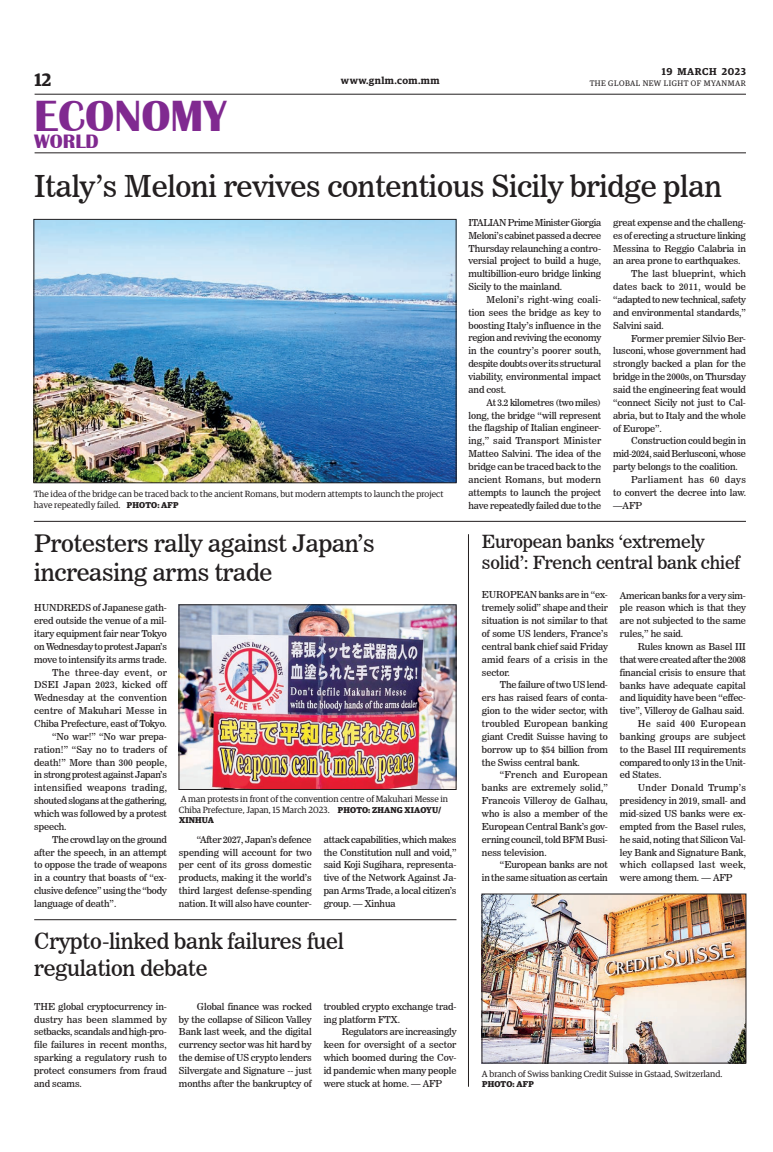
<style>
.page{position:relative;width:773px;height:1152px;background:#fff}
.page>*{position:absolute;margin:0;border:0;box-sizing:border-box;transform-origin:0 0}
.t1{font:700 45px "Britannic";color:#802990}
._2_Clm_Head{font:30px "News 706 BT Roman C";letter-spacing:-.01em;color:#231f20}
._2_Clm_Head-2{font:24px/28.8px "News 706 BT Roman C";letter-spacing:-.01em;color:#231f20}
._2_Clm_Head-3{font:22px "News 706 BT Roman C";letter-spacing:-.01em;color:#231f20}
.t2{font:700 20px "Britannic";color:#802990}
._2_Clm_Head-4{font:18px/21.6px "News 706 BT Roman C";letter-spacing:-.01em;color:#231f20}
.t3{font:600 18px "Guardian Egyp";color:#231f20}
.t4{font:600 10px "Guardian Egyp";letter-spacing:.05em;color:#231f20}
._2nd_Body{font:9.5px/12.9px "News 706 BT Roman C";letter-spacing:-.01em;color:#231f20;text-align:justify}
.Normal_Para{font:9.5px/12.9px "News 706 BT Roman C";letter-spacing:-.01em;color:#231f20;text-align:justify}
.t5{font:9px/10.8px "Guardian Egyp";color:#231f20}
.t6{font:700 8.5px "Guardian Egyp";letter-spacing:.02em;color:#231f20}
.t7{font:8px "Guardian Egyp";letter-spacing:.06em;color:#231f20}
.s1{font-weight:700;font-size:8.5px}
</style>
<div class="page">
<hr style="left:35px;top:94px;width:711px;height:1px;background:#231f20">
<hr style="left:35px;top:153px;width:711px;height:1px;background:#231f20">
<img style="left:36px;top:221px;width:418px;height:260px">
<div style="left:34px;top:219px;width:422px;height:264px;border:1px solid #231f20"></div>
<img style="left:181px;top:607px;width:273px;height:181px">
<div style="left:179px;top:605px;width:277px;height:185px;border:1px solid #231f20"></div>
<img style="left:484px;top:896px;width:260px;height:165px">
<div style="left:482px;top:894px;width:264px;height:169px;border:1px solid #231f20"></div>
<hr style="left:34px;top:521px;width:712px;height:1px;background:#231f20">
<hr style="left:34px;top:919px;width:422px;height:1px;background:#231f20">
<hr style="left:468px;top:534px;width:1px;height:553px;background:#231f20">
<h3 class="t3" style="left:35px;top:67px;width:18px">12</h3>
<p class="t4" style="left:661px;top:64px;width:86px">19 MARCH 2023</p>
<p class="t4" style="left:341px;top:73px;width:100px">www.gnlm.com.mm</p>
<p class="t7" style="left:589px;top:78px;width:158px">THE GLOBAL NEW LIGHT OF MYANMAR</p>
<h1 class="t1" style="left:34px;top:90px;width:194px">ECONOMY</h1>
<h3 class="t2" style="left:34px;top:130px;width:66px">WORLD</h3>
<p class="_2_Clm_Head" style="left:34px;top:168px;width:689px">Italy’s Meloni revives contentious Sicily bridge plan</p>
<p class="Normal_Para" style="left:468px;top:216px;width:134px">ITALIAN Prime Minister Giorgia Meloni’s cabinet passed a decree Thursday relaunching a contro&shy;versial project to build a huge, multibillion-euro bridge linking Sicily to the mainland.</p>
<p class="_2nd_Body" style="left:468px;top:293px;width:134px;text-indent:18px">Meloni’s right-wing coali&shy;tion sees the bridge as key to boosting Italy’s influence in the region and reviving the economy in the country’s poorer south, despite doubts over its structural viability, environmental impact and cost.</p>
<p class="_2nd_Body" style="left:468px;top:396px;width:134px;text-indent:18px">At 3.2 kilometres (two miles) long, the bridge “will represent the flagship of Italian engineer&shy;ing,” said Transport Minister Matteo Salvini. The idea of the bridge can be traced back to the ancient Romans, but modern attempts to launch the project have repeatedly failed due to the</p>
<p class="_2nd_Body" style="left:613px;top:216px;width:134px">great expense and the challeng&shy;es of erecting a structure linking Messina to Reggio Calabria in an area prone to earthquakes.</p>
<p class="_2nd_Body" style="left:613px;top:267px;width:134px;text-indent:18px">The last blueprint, which dates back to 2011, would be “adapted to new technical, safety and environmental standards,” Salvini said.</p>
<p class="_2nd_Body" style="left:613px;top:332px;width:134px;text-indent:18px">Former premier Silvio Ber&shy;lusconi, whose government had strongly backed a plan for the bridge in the 2000s, on Thursday said the engineering feat would “connect Sicily not just to Cal&shy;abria, but to Italy and the whole of Europe”.</p>
<p class="_2nd_Body" style="left:613px;top:435px;width:134px;text-indent:18px">Construction could begin in mid-2024, said Berlusconi, whose party belongs to the coalition.</p>
<p class="_2nd_Body" style="left:613px;top:473px;width:134px;text-indent:18px">Parliament has 60 days to convert the decree into law. —AFP</p>
<p class="t5" style="left:34px;top:488px;width:411px">The idea of the bridge can be traced back to the ancient Romans, but modern attempts to launch the project have repeatedly failed. <span class="s1">PHOTO: AFP</span></p>
<p class="_2_Clm_Head-2" style="left:34px;top:529px;width:342px">Protesters rally against Japan’s increasing arms trade</p>
<p class="Normal_Para" style="left:34px;top:601px;width:134px">HUNDREDS of Japanese gath&shy;ered outside the venue of a mil&shy;itary equipment fair near Tokyo on Wednesday to protest Japan’s move to intensify its arms trade.</p>
<p class="_2nd_Body" style="left:34px;top:666px;width:134px;text-indent:18px">The three-day event, or DSEI Japan 2023, kicked off Wednesday at the convention centre of Makuhari Messe in Chiba Prefecture, east of Tokyo.</p>
<p class="_2nd_Body" style="left:34px;top:730px;width:134px;text-indent:18px">“No war!” “No war prepa&shy;ration!” “Say no to traders of death!” More than 300 people, in strong protest against Japan’s intensified weapons trading, shouted slogans at the gathering, which was followed by a protest speech.</p>
<p class="_2nd_Body" style="left:34px;top:833px;width:134px;text-indent:18px">The crowd lay on the ground after the speech, in an attempt to oppose the trade of weapons in a country that boasts of “ex&shy;clusive defence” using the “body language of death”.</p>
<p class="_2nd_Body" style="left:179px;top:833px;width:134px;text-indent:18px">“After 2027, Japan’s defence spending will account for two per cent of its gross domestic products, making it the world’s third largest defense-spending nation. It will also have counter-</p>
<p class="_2nd_Body" style="left:324px;top:833px;width:134px">attack capabilities, which makes the Constitution null and void,” said Koji Sugihara, representa&shy;tive of the Network Against Ja&shy;pan Arms Trade, a local citizen’s group. — Xinhua</p>
<p class="_2_Clm_Head-4" style="left:482px;top:531px;width:259px">European banks ‘extremely solid’: French central bank chief</p>
<p class="Normal_Para" style="left:482px;top:589px;width:127px">EUROPEAN banks are in “ex&shy;tremely solid” shape and their situation is not similar to that of some US lenders, France’s central bank chief said Friday amid fears of a crisis in the sector.</p>
<p class="_2nd_Body" style="left:482px;top:679px;width:127px;text-indent:18px">The failure of two US lend&shy;ers has raised fears of conta&shy;gion to the wider sector, with troubled European banking giant Credit Suisse having to borrow up to $54 billion from the Swiss central bank.</p>
<p class="_2nd_Body" style="left:482px;top:769px;width:127px;text-indent:18px">“French and European banks are extremely solid,” Francois Villeroy de Galhau, who is also a member of the European Central Bank’s gov&shy;erning council, told BFM Busi&shy;ness television.</p>
<p class="_2nd_Body" style="left:482px;top:858px;width:127px;text-align:right">“European banks are not<br>in the same situation as certain</p>
<p class="_2nd_Body" style="left:620px;top:589px;width:127px">American banks for a very sim&shy;ple reason which is that they are not subjected to the same rules,” he said.</p>
<p class="_2nd_Body" style="left:620px;top:640px;width:127px;text-indent:18px">Rules known as Basel III that were created after the 2008 financial crisis to ensure that banks have adequate capital and liquidity have been “effec&shy;tive”, Villeroy de Galhau said.</p>
<p class="_2nd_Body" style="left:620px;top:717px;width:127px;text-indent:18px">He said 400 European banking groups are subject to the Basel III requirements compared to only 13 in the Unit&shy;ed States.</p>
<p class="_2nd_Body" style="left:620px;top:781px;width:127px;text-indent:18px">Under Donald Trump’s presidency in 2019, small- and mid-sized US banks were ex&shy;empted from the Basel rules, he said, noting that Silicon Val&shy;ley Bank and Signature Bank, which collapsed last week, were among them. — AFP</p>
<p class="t5" style="left:179px;top:793px;width:271px">A man protests in front of the convention centre of Makuhari Messe in<br>Chiba Prefecture, Japan, 15 March 2023. <span class="s1">PHOTO: ZHANG XIAOYU/</span></p>
<p class="t6" style="left:179px;top:814px;width:36px">XINHUA</p>
<p class="_2_Clm_Head-3" style="left:34px;top:928px;width:311px">Crypto-linked bank failures fuel</p>
<p class="_2_Clm_Head-3" style="left:34px;top:955px;width:175px">regulation debate</p>
<p class="Normal_Para" style="left:34px;top:1000px;width:134px">THE global cryptocurrency in&shy;dustry has been slammed by setbacks, scandals and high-pro&shy;file failures in recent months, sparking a regulatory rush to protect consumers from fraud and scams.</p>
<p class="_2nd_Body" style="left:179px;top:1000px;width:134px;text-indent:18px">Global finance was rocked by the collapse of Silicon Valley Bank last week, and the digital currency sector was hit hard by the demise of US crypto lenders Silvergate and Signature -- just months after the bankruptcy of</p>
<p class="_2nd_Body" style="left:324px;top:1000px;width:134px">troubled crypto exchange trad&shy;ing platform FTX.</p>
<p class="_2nd_Body" style="left:324px;top:1026px;width:134px;text-indent:18px">Regulators are increasingly keen for oversight of a sector which boomed during the Cov&shy;id pandemic when many people were stuck at home. — AFP</p>
<p class="t5" style="left:482px;top:1067px;width:242px">A branch of Swiss banking Credit Suisse in Gstaad, Switzerland.</p>
<p class="t6" style="left:482px;top:1077px;width:53px">PHOTO: AFP</p>
</div>
